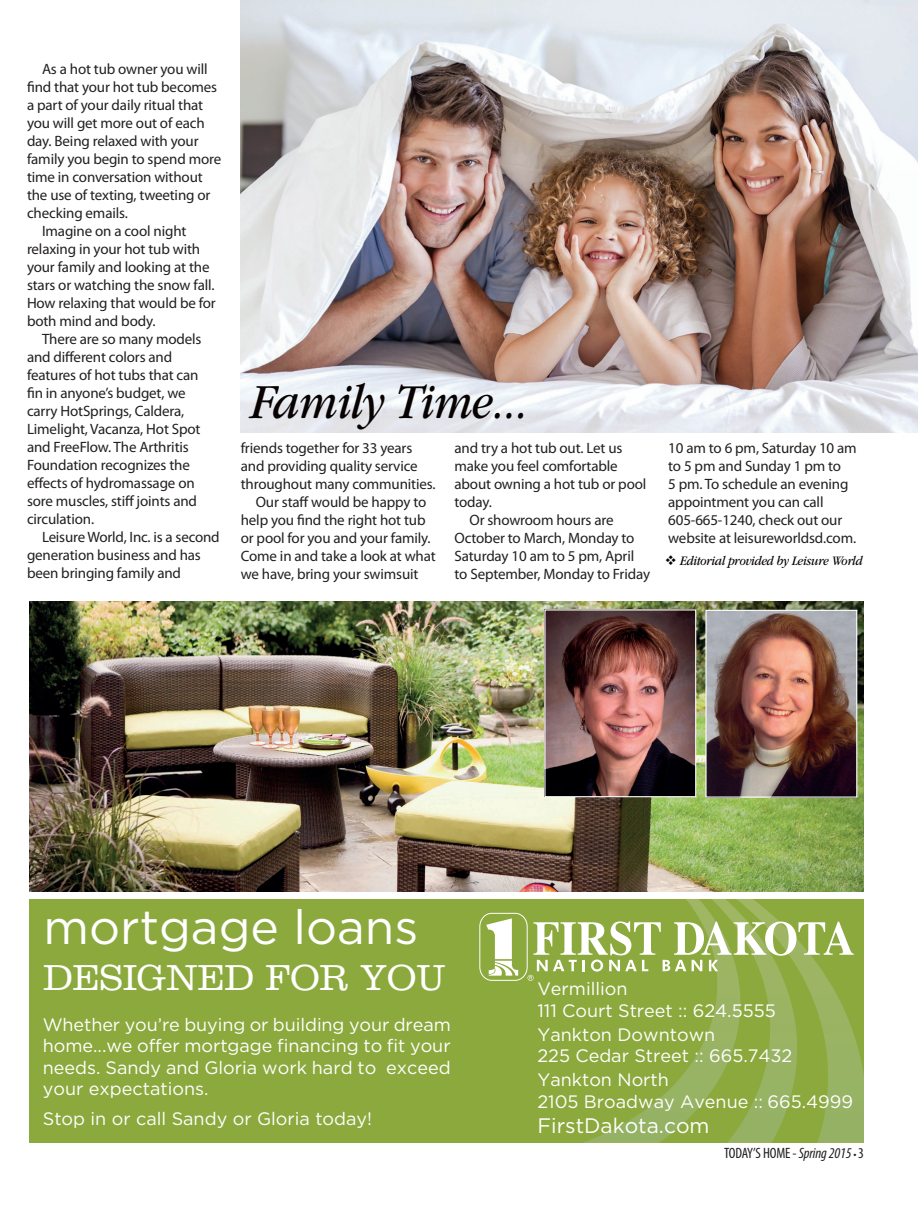
<style>
.page{position:relative;width:918px;height:1215px;background:#fff}
.page>*{position:absolute;margin:0;border:0;box-sizing:border-box;transform-origin:0 0}
.t1{font:italic 51px "ITC Garamond Std";letter-spacing:-.025em;color:#080302;scale:.9 1}
.t2{font:48px "Gotham";color:#fff}
.t3{font:300 37.5px "Clarendon LT Std";color:#fff}
.t4{font:21px "Gotham";color:#fff}
.t5{font:18px/21.6px "Gotham";color:#fff}
.t6{font:15px/18px "Myriad Pro";letter-spacing:-.01em;color:#231f20}
.t7{font:condensed 15px "Myriad Pro";letter-spacing:-.01em;color:#231f20}
.t8{font:italic 13.5px "ITC Garamond Std";letter-spacing:-.025em;color:#080302;scale:.9 1}
.s1{font-style:italic}
.s2{font-size:12px}
</style>
<div class="page">
<img style="left:29px;top:602px;width:835px;height:290px">
<div style="left:29px;top:899px;width:835px;height:243px;background:#8ca93d"></div>
<img style="left:707px;top:612px;width:148px;height:184px">
<div style="left:705px;top:610px;width:152px;height:188px;border:1px solid #fff"></div>
<img style="left:546px;top:611px;width:148px;height:184px">
<div style="left:544px;top:609px;width:152px;height:188px;border:1px solid #fff"></div>
<svg style="left:486px;top:918px;width:32px;height:58px"></svg>
<div style="left:479px;top:913px;width:49px;height:68px;border:1px solid #fff;border-radius:13px"></div>
<svg style="left:528px;top:899px;width:336px;height:243px"></svg>
<img style="left:241px;top:0;width:677px;height:432px">
<p class="t6" style="left:27px;top:60px;width:196px;text-indent:15px">As a hot tub owner you will find that your hot tub becomes a part of your daily ritual that you will get more out of each day. Being relaxed with your family you begin to spend more time in conversation without the use of texting, tweeting or checking emails.</p>
<p class="t6" style="left:27px;top:222px;width:190px;text-indent:15px">Imagine on a cool night relaxing in your hot tub with your family and looking at the stars or watching the snow fall.<br>How relaxing that would be for both mind and body.</p>
<p class="t6" style="left:27px;top:330px;width:176px;text-indent:15px">There are so many models and different colors and features of hot tubs that can fin in anyone’s budget, we carry HotSprings, Caldera,<br>Limelight, Vacanza, Hot Spot and FreeFlow. The Arthritis<br>Foundation recognizes the effects of hydromassage on sore muscles, stiff joints and circulation.</p>
<p class="t6" style="left:27px;top:528px;width:194px;text-indent:15px">Leisure World, Inc. is a second generation business and has been bringing family and</p>
<p class="t1" style="left:250px;top:374px;width:310px">Family Time...</p>
<p class="t6" style="left:241px;top:439px;width:196px">friends together for 33 years and providing quality service throughout many communities.</p>
<p class="t6" style="left:241px;top:493px;width:197px;text-indent:15px">Our staff would be happy to help you find the right hot tub or pool for you and your family.<br>Come in and take a look at what we have, bring your swimsuit</p>
<p class="t6" style="left:454px;top:439px;width:193px">and try a hot tub out. Let us make you feel comfortable about owning a hot tub or pool today.</p>
<p class="t6" style="left:454px;top:511px;width:197px;text-indent:15px">Or showroom hours are<br>October to March, Monday to<br>Saturday 10 am to 5 pm, April to September, Monday to Friday</p>
<p class="t6" style="left:668px;top:439px;width:190px">10 am to 6 pm, Saturday 10 am to 5 pm and Sunday 1 pm to<br>5 pm. To schedule an evening appointment you can call<br>605-665-1240, check out our website at leisureworldsd.com.</p>
<p class="t8" style="left:665px;top:553px;width:221px">❖ Editorial provided by Leisure World</p>
<p class="t2" style="left:44px;top:897px;width:376px">mortgage loans</p>
<p class="t3" style="left:44px;top:955px;width:404px">DESIGNED FOR YOU</p>
<p class="t5" style="left:43px;top:1013px;width:410px;text-align:justify">Whether you’re buying or building your dream home...we offer mortgage financing to fit your needs. Sandy and Gloria work hard to exceed your expectations.</p>
<p class="t5" style="left:43px;top:1108px;width:331px">Stop in or call Sandy or Gloria today!</p>
<p class="t5" style="left:537px;top:978px;width:240px">Vermillion<br>111 Court Street :: 624.5555</p>
<p class="t5" style="left:537px;top:1023px;width:256px">Yankton Downtown<br>225 Cedar Street :: 665.7432</p>
<p class="t5" style="left:537px;top:1069px;width:317px">Yankton North<br>2105 Broadway Avenue :: 665.4999</p>
<p class="t4" style="left:537px;top:1113px;width:174px">FirstDakota.com</p>
<p class="t7" style="left:724px;top:1144px;width:141px">TODAY’S HOME - <span class="s1">Spring 2015</span> <span class="s2">•</span> 3</p>
</div>
